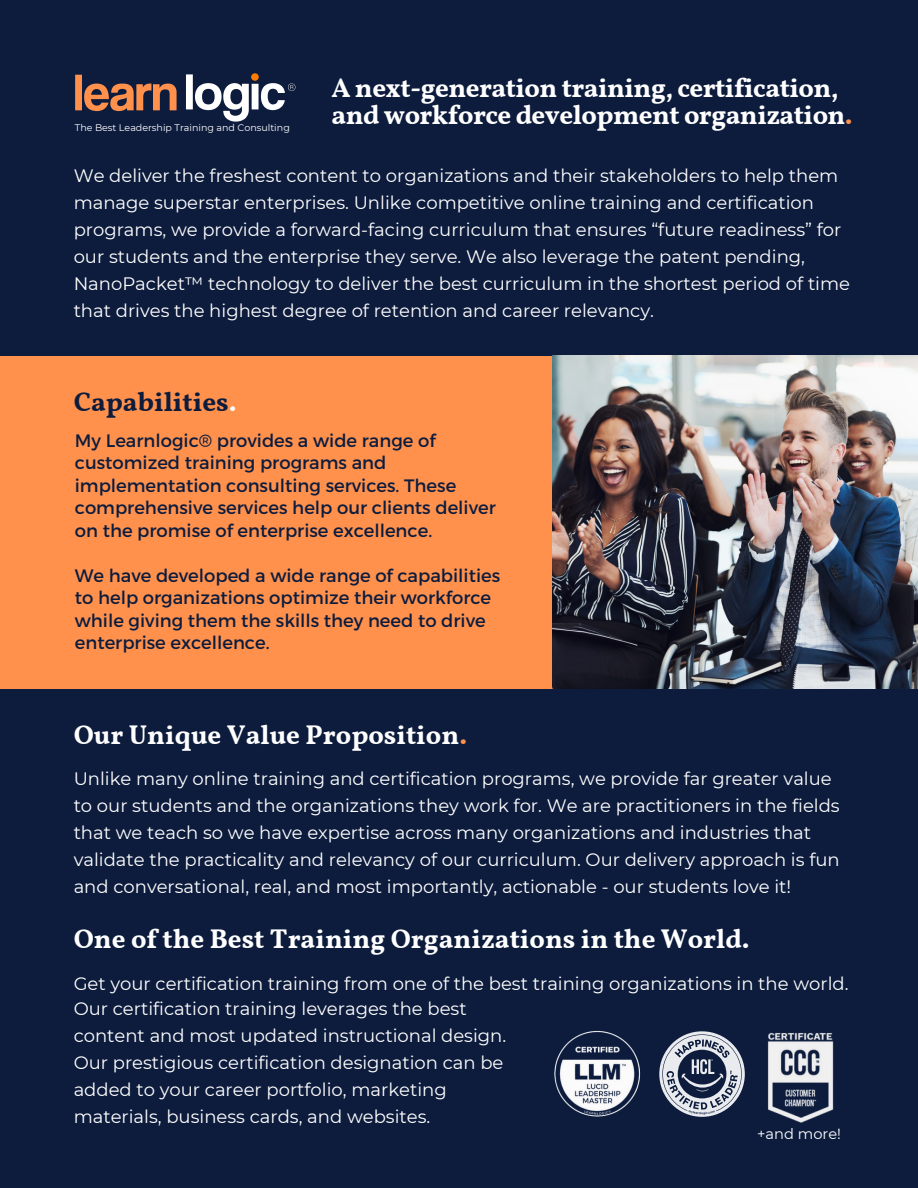
<style>
.page{position:relative;width:918px;height:1188px;background:#0d1c3d}
.page>*{position:absolute;margin:0;border:0;box-sizing:border-box;transform-origin:0 0}
.t1{font:700 27px/27px "Vollkorn";letter-spacing:-.02em;color:#fff}
.t2{font:700 27px "Vollkorn";color:#fff}
.t3{font:700 27px "Vollkorn";color:#0d1c3d}
.t4{font:18px/27px "Montserrat";color:#fff}
.t5{font:18px/22.5px "Montserrat";color:#0d1c3d}
.t6{font:14.55px "Montserrat";color:#fff}
.t7{font:9.45px "Montserrat";color:#fff}
.s1{color:#ff914d}
.s2{color:#fff}
</style>
<div class="page">
<div style="left:0;top:356px;width:562px;height:333px;background:#ff914d"></div>
<img style="left:552px;top:356px;width:366px;height:333px">
<svg style="left:186px;top:73px;width:109px;height:49px"></svg>
<svg style="left:75px;top:75px;width:102px;height:37px"></svg>
<svg style="left:659px;top:1031px;width:86px;height:86px"></svg>
<img style="left:554px;top:1031px;width:87px;height:86px">
<img style="left:767px;top:1032px;width:67px;height:91px">
<h1 class="t1" style="left:331px;top:77px;width:523px">A next-generation training, certification, and workforce development organization<span class="s1">.</span></h1>
<p class="t4" style="left:74px;top:162px;width:778px">We deliver the freshest content to organizations and their stakeholders to help them manage superstar enterprises. Unlike competitive online training and certification programs, we provide a forward-facing curriculum that ensures “future readiness” for our students and the enterprise they serve. We also leverage the patent pending, NanoPacket™ technology to deliver the best curriculum in the shortest period of time that drives the highest degree of retention and career relevancy.</p>
<p class="t7" style="left:75px;top:122px;width:217px">The Best Leadership Training and Consulting</p>
<h1 class="t3" style="left:74px;top:385px;width:164px">Capabilities<span class="s2">.</span></h1>
<p class="t5" style="left:75px;top:428px;width:422px">My Learnlogic® provides a wide range of customized training programs and implementation consulting services. These comprehensive services help our clients deliver on the promise of enterprise excellence.</p>
<p class="t5" style="left:75px;top:563px;width:427px">We have developed a wide range of capabilities to help organizations optimize their workforce while giving them the skills they need to drive enterprise excellence.</p>
<h1 class="t2" style="left:74px;top:718px;width:395px">Our Unique Value Proposition<span class="s1">.</span></h1>
<p class="t4" style="left:74px;top:765px;width:768px">Unlike many online training and certification programs, we provide far greater value to our students and the organizations they work for. We are practitioners in the fields that we teach so we have expertise across many organizations and industries that validate the practicality and relevancy of our curriculum. Our delivery approach is fun and conversational, real, and most importantly, actionable - our students love it!</p>
<h1 class="t2" style="left:74px;top:923px;width:678px">One of the Best Training Organizations in the World.</h1>
<p class="t4" style="left:74px;top:971px;width:776px;line-height:24.8px">Get your certification training from one of the best training organizations in the world.<br>Our certification training leverages the best</p>
<p class="t4" style="left:74px;top:1022px;width:434px">content and most updated instructional design.<br>Our prestigious certification designation can be added to your career portfolio, marketing materials, business cards, and websites.</p>
<p class="t6" style="left:757px;top:1125px;width:85px">+and more!</p>
</div>
